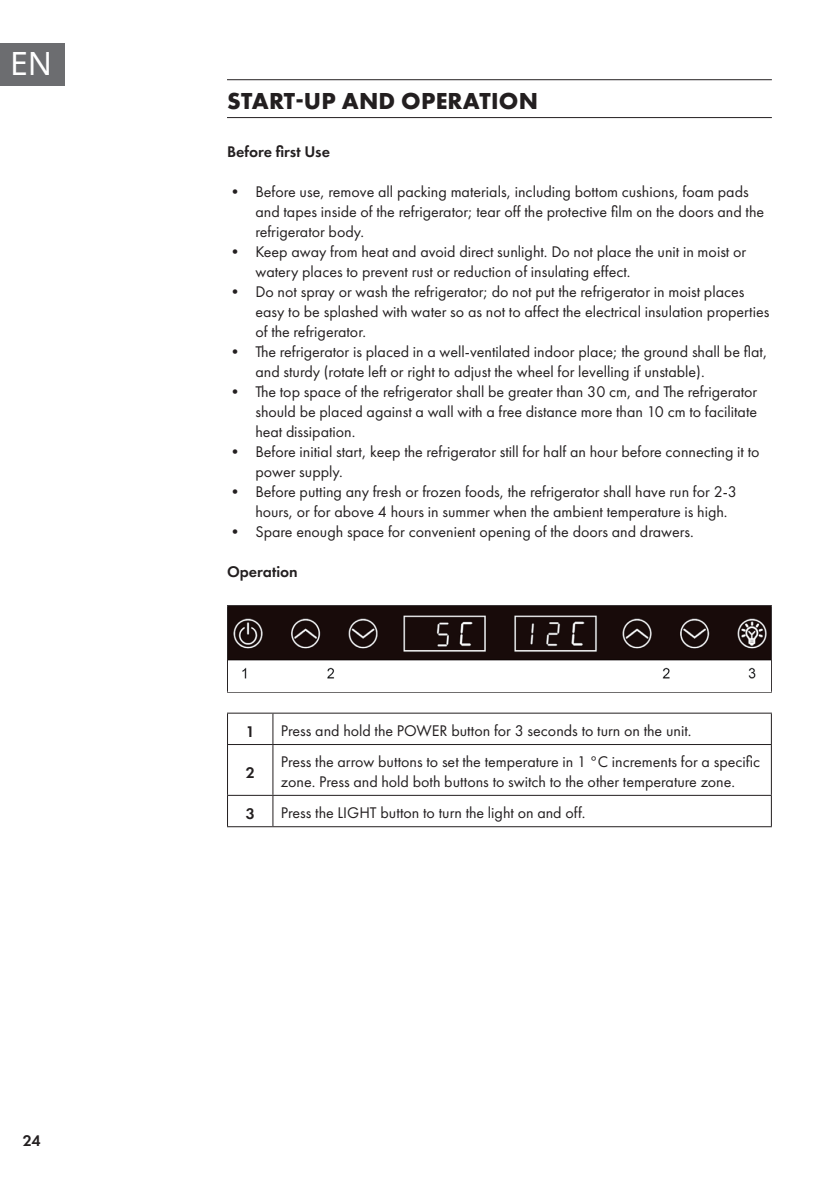
<style>
.page{position:relative;width:840px;height:1191px;background:#fff}
.page>*{position:absolute;margin:0;border:0;box-sizing:border-box;transform-origin:0 0}
.t1{font:32px "Noto Sans";color:#fff}
.t2{font:700 24px "Futura PTW08";letter-spacing:.01em;color:#231f20}
.t3{font:16px/20px "Futura PTW08";color:#231f20}
.t4{font:600 16px "Futura PTW08";color:#231f20}
</style>
<div class="page">
<div style="left:0;top:43px;width:65px;height:42px;background:#6c6d70"></div>
<hr style="left:227px;top:79px;width:544px;height:1px;background:#231f20">
<hr style="left:227px;top:117px;width:544px;height:1px;background:#231f20">
<hr style="left:227px;top:605px;width:544px;height:1px;background:#231f20">
<hr style="left:227px;top:606px;width:1px;height:85px;background:#231f20">
<hr style="left:770px;top:606px;width:1px;height:85px;background:#231f20">
<hr style="left:227px;top:691px;width:544px;height:1px;background:#231f20">
<img style="left:228px;top:607px;width:541px;height:72px">
<hr style="left:227px;top:712px;width:46px;height:1px;background:#231f20">
<hr style="left:227px;top:713px;width:1px;height:31px;background:#231f20">
<hr style="left:273px;top:712px;width:498px;height:1px;background:#231f20">
<hr style="left:272px;top:713px;width:1px;height:31px;background:#231f20">
<hr style="left:770px;top:713px;width:1px;height:31px;background:#231f20">
<hr style="left:227px;top:744px;width:46px;height:1px;background:#231f20">
<hr style="left:227px;top:745px;width:1px;height:50px;background:#231f20">
<hr style="left:273px;top:744px;width:498px;height:1px;background:#231f20">
<hr style="left:272px;top:745px;width:1px;height:50px;background:#231f20">
<hr style="left:770px;top:745px;width:1px;height:50px;background:#231f20">
<hr style="left:227px;top:795px;width:46px;height:1px;background:#231f20">
<hr style="left:227px;top:796px;width:1px;height:30px;background:#231f20">
<hr style="left:273px;top:795px;width:498px;height:1px;background:#231f20">
<hr style="left:272px;top:796px;width:1px;height:30px;background:#231f20">
<hr style="left:770px;top:796px;width:1px;height:30px;background:#231f20">
<hr style="left:227px;top:826px;width:46px;height:1px;background:#231f20">
<hr style="left:273px;top:826px;width:498px;height:1px;background:#231f20">
<h1 class="t1" style="left:10px;top:42px;width:44px">EN</h1>
<p class="t4" style="left:23px;top:1130px;width:19px">24</p>
<h2 class="t2" style="left:227px;top:85px;width:312px">START-UP AND OPERATION</h2>
<p class="t4" style="left:227px;top:142px;width:104px">Before first Use</p>
<p class="t3" style="left:255px;top:181px;width:510px;text-indent:-28px">• Before use, remove all packing materials, including bottom cushions, foam pads and tapes inside of the refrigerator; tear off the protective film on the doors and the refrigerator body.</p>
<p class="t3" style="left:255px;top:241px;width:492px;text-indent:-28px">• Keep away from heat and avoid direct sunlight. Do not place the unit in moist or watery places to prevent rust or reduction of insulating effect.</p>
<p class="t3" style="left:255px;top:281px;width:515px;text-indent:-28px">• Do not spray or wash the refrigerator; do not put the refrigerator in moist places easy to be splashed with water so as not to affect the electrical insulation properties of the refrigerator.</p>
<p class="t3" style="left:255px;top:341px;width:513px;text-indent:-28px">• The refrigerator is placed in a well-ventilated indoor place; the ground shall be flat, and sturdy (rotate left or right to adjust the wheel for levelling if unstable).</p>
<p class="t3" style="left:255px;top:381px;width:503px;text-align:justify;text-indent:-28px">• The top space of the refrigerator shall be greater than 30 cm, and The refrigerator should be placed against a wall with a free distance more than 10 cm to facilitate heat dissipation.</p>
<p class="t3" style="left:255px;top:441px;width:505px;text-indent:-28px">• Before initial start, keep the refrigerator still for half an hour before connecting it to power supply.</p>
<p class="t3" style="left:255px;top:481px;width:483px;text-indent:-28px">• Before putting any fresh or frozen foods, the refrigerator shall have run for 2-3 hours, or for above 4 hours in summer when the ambient temperature is high.</p>
<p class="t3" style="left:227px;top:521px;width:468px">• Spare enough space for convenient opening of the doors and drawers.</p>
<p class="t4" style="left:227px;top:562px;width:72px">Operation</p>
<p class="t4" style="left:245px;top:721px;width:11px">1</p>
<p class="t3" style="left:281px;top:721px;width:412px">Press and hold the POWER button for 3 seconds to turn on the unit.</p>
<p class="t4" style="left:245px;top:762px;width:11px">2</p>
<p class="t3" style="left:281px;top:752px;width:480px">Press the arrow buttons to set the temperature in 1 °C increments for a specific zone. Press and hold both buttons to switch to the other temperature zone.</p>
<p class="t4" style="left:245px;top:803px;width:11px">3</p>
<p class="t3" style="left:281px;top:803px;width:306px">Press the LIGHT button to turn the light on and off.</p>
</div>
